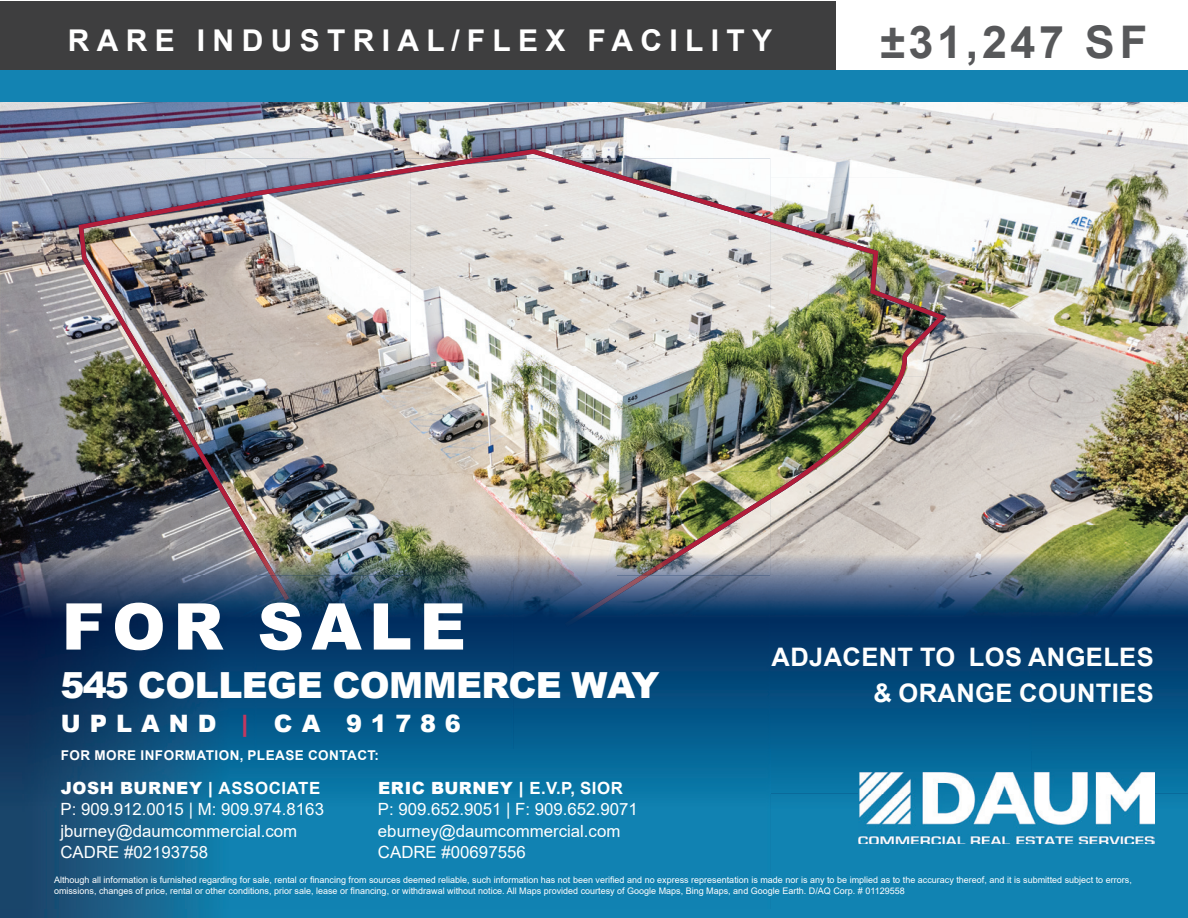
<style>
.page{position:relative;width:1188px;height:918px;background:#fff}
.page>*{position:absolute;margin:0;border:0;box-sizing:border-box;transform-origin:0 0}
.t1{font:900 64.5px "Arial";letter-spacing:.115em;color:#fff}
.t2{font:700 45px "Arial";letter-spacing:.08em;color:#57585a}
.t3{font:900 36px "Arial";letter-spacing:-.015em;color:#fff}
.t4{font:700 30px "Arial";letter-spacing:.245em;color:#fff}
.t5{font:700 25.5px/36px "Arial";letter-spacing:.015em;color:#fff;text-align:right}
.t6{font:900 24px "Arial";letter-spacing:.375em;color:#fff}
.t7{font:16.8px/21.5px "Arial";color:#fff}
.t8{font:700 13.5px "Arial";letter-spacing:.035em;color:#fff}
.t9{font:9px/10.8px "Arial";color:#fff}
.s1{color:#c33860}
.s2{font-weight:900}
.s3{font-weight:700}
</style>
<div class="page">
<div style="left:770px;top:909px;width:418px;height:9px;background:#1183b2"></div>
<div style="left:770px;top:793px;width:418px;height:116px;background:#1183b2"></div>
<img style="left:0;top:793px;width:770px;height:125px">
<img style="left:0;top:102px;width:1188px;height:26px">
<img style="left:0;top:128px;width:981px;height:50px">
<img style="left:981px;top:128px;width:207px;height:448px">
<img style="left:770px;top:178px;width:212px;height:398px">
<img style="left:0;top:576px;width:1188px;height:217px">
<img style="left:0;top:158px;width:770px;height:418px">
<div style="left:0;top:70px;width:1188px;height:32px;background:#1383b2"></div>
<div style="left:0;top:1px;width:836px;height:69px;background:#3e3e3f"></div>
<img style="left:859px;top:772px;width:295px;height:72px">
<img style="left:474px;top:149px;width:90px;height:9px">
<img style="left:770px;top:219px;width:103px;height:30px">
<img style="left:856px;top:249px;width:90px;height:151px">
<img style="left:833px;top:399px;width:57px;height:51px">
<img style="left:770px;top:449px;width:70px;height:50px">
<img style="left:156px;top:158px;width:585px;height:52px">
<img style="left:79px;top:210px;width:103px;height:53px">
<img style="left:723px;top:210px;width:47px;height:14px">
<img style="left:84px;top:262px;width:48px;height:80px">
<img style="left:131px;top:333px;width:54px;height:99px">
<img style="left:185px;top:422px;width:53px;height:99px">
<img style="left:238px;top:512px;width:38px;height:64px">
<img style="left:717px;top:494px;width:53px;height:39px">
<img style="left:640px;top:527px;width:77px;height:49px">
<img style="left:271px;top:576px;width:378px;height:51px">
<h3 class="t4" style="left:68px;top:20px;width:706px">RARE INDUSTRIAL/FLEX FACILITY</h3>
<h2 class="t2" style="left:880px;top:10px;width:269px">±31,247 SF</h2>
<h1 class="t1" style="left:62px;top:580px;width:406px">FOR SALE</h1>
<h3 class="t3" style="left:60px;top:659px;width:600px">545 COLLEGE COMMERCE WAY</h3>
<h3 class="t6" style="left:61px;top:706px;width:401px">UPLAND <span class="s1">|</span> CA 91786</h3>
<h3 class="t8" style="left:61px;top:746px;width:320px">FOR MORE INFORMATION, PLEASE CONTACT:</h3>
<h3 class="t7" style="left:60px;top:777px;width:265px"><span class="s2">JOSH BURNEY |</span> <span class="s3">ASSOCIATE<br></span>P: 909.912.0015 | M: 909.974.8163 jburney@daumcommercial.com<br>CADRE #02193758</h3>
<h3 class="t7" style="left:378px;top:777px;width:261px"><span class="s2">ERIC BURNEY |</span> <span class="s3">E.V.P, SIOR<br></span>P: 909.652.9051 | F: 909.652.9071 eburney@daumcommercial.com<br>CADRE #00697556</h3>
<h3 class="t5" style="left:772px;top:639px;width:384px">ADJACENT TO LOS ANGELES &amp; ORANGE COUNTIES</h3>
<p class="t9" style="left:54px;top:874px;width:1079px">Although all information is furnished regarding for sale, rental or financing from sources deemed reliable, such information has not been verified and no express representation is made nor is any to be implied as to the accuracy thereof, and it is submitted subject to errors, omissions, changes of price, rental or other conditions, prior sale, lease or financing, or withdrawal without notice. All Maps provided courtesy of Google Maps, Bing Maps, and Google Earth. D/AQ Corp. # 01129558</p>
</div>
